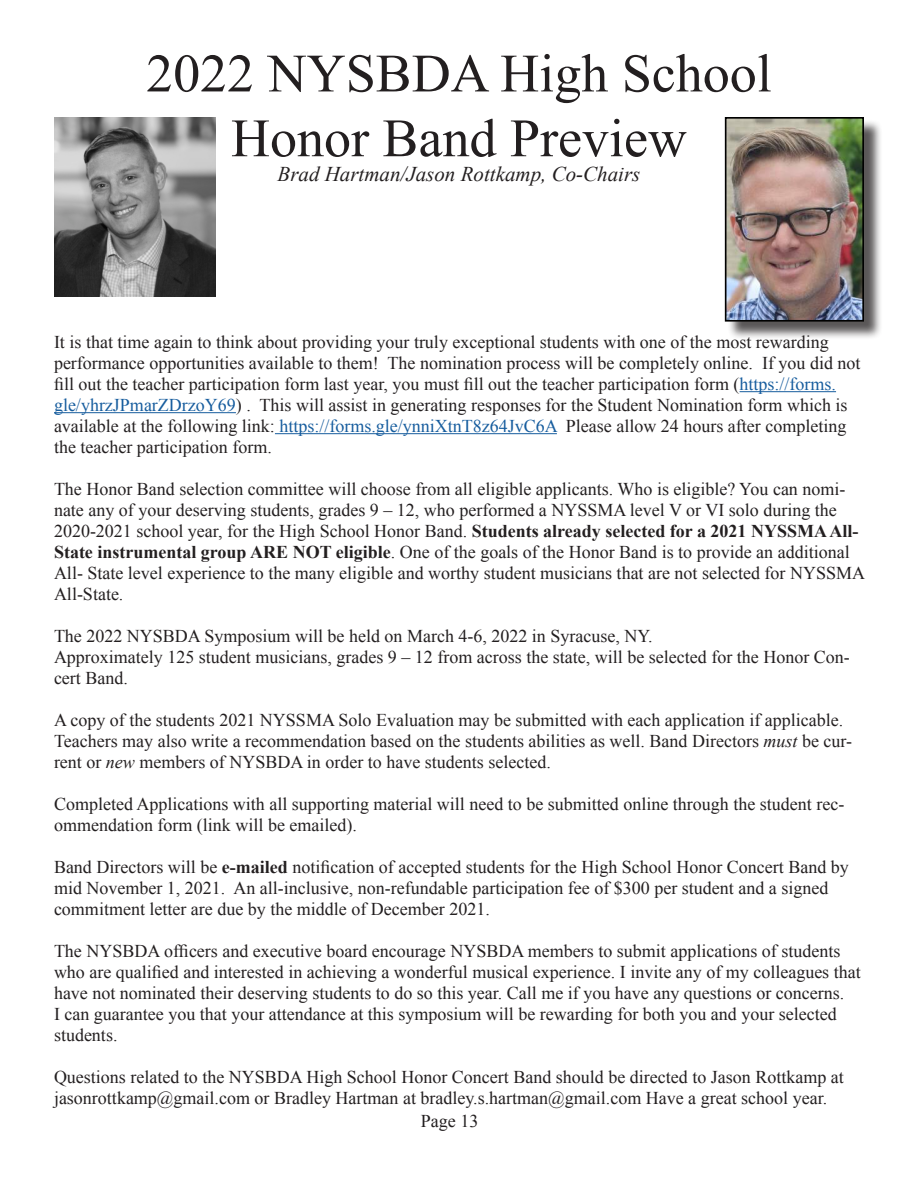
<style>
.page{position:relative;width:918px;height:1188px;background:#fff}
.page>*{position:absolute;margin:0;border:0;box-sizing:border-box;transform-origin:0 0}
.t1{font:54px/64.8px "Times New Roman";color:#231f20;text-align:center}
.t2{font:italic 21px "Times New Roman";color:#231f20}
.t3{font:18px/21px "Times New Roman";color:#231f20}
.s1{color:#175d9e}
.s2{font-weight:700}
.s3{font-style:italic}
</style>
<div class="page">
<hr style="left:740px;top:391px;width:96px;height:1px;background:#175d9e">
<hr style="left:54px;top:412px;width:182px;height:1px;background:#175d9e">
<hr style="left:275px;top:433px;width:282px;height:1px;background:#175d9e">
<div style="left:727px;top:119px;width:156px;height:221px;background:#231f20;opacity:.75"></div>
<img style="left:728px;top:120px;width:133px;height:199px">
<div style="left:725px;top:117px;width:139px;height:205px;border:2px solid #000"></div>
<img style="left:54px;top:117px;width:162px;height:180px">
<h1 class="t1" style="left:146px;top:40px;width:627px">2022 NYSBDA High School<br>Honor Band Preview</h1>
<p class="t2" style="left:278px;top:160px;width:364px">Brad Hartman/Jason Rottkamp, Co-Chairs</p>
<p class="t3" style="left:54px;top:331px;width:808px">It is that time again to think about providing your truly exceptional students with one of the most rewarding performance opportunities available to them! The nomination process will be completely online. If you did not fill out the teacher participation form last year, you must fill out the teacher participation form (<span class="s1">https://forms. gle/yhrzJPmarZDrzoY69</span>) . This will assist in generating responses for the Student Nomination form which is available at the following link: <span class="s1">https://forms.gle/ynniXtnT8z64JvC6A</span> Please allow 24 hours after completing the teacher participation form.</p>
<p class="t3" style="left:54px;top:478px;width:813px">The Honor Band selection committee will choose from all eligible applicants. Who is eligible? You can nomi&shy;nate any of your deserving students, grades 9 – 12, who performed a NYSSMA level V or VI solo during the 2020-2021 school year, for the High School Honor Band. <span class="s2">Students already selected for a 2021 NYSSMA All-State instrumental group ARE NOT eligible</span>. One of the goals of the Honor Band is to provide an additional All- State level experience to the many eligible and worthy student musicians that are not selected for NYSSMA All-State.</p>
<p class="t3" style="left:54px;top:625px;width:797px">The 2022 NYSBDA Symposium will be held on March 4-6, 2022 in Syracuse, NY.<br>Approximately 125 student musicians, grades 9 – 12 from across the state, will be selected for the Honor Con&shy;cert Band.</p>
<p class="t3" style="left:54px;top:709px;width:800px">A copy of the students 2021 NYSSMA Solo Evaluation may be submitted with each application if applicable.<br>Teachers may also write a recommendation based on the students abilities as well. Band Directors <span class="s3">must</span> be cur&shy;rent or <span class="s3">new</span> members of NYSBDA in order to have students selected.</p>
<p class="t3" style="left:54px;top:793px;width:792px">Completed Applications with all supporting material will need to be submitted online through the student rec&shy;ommendation form (link will be emailed).</p>
<p class="t3" style="left:54px;top:856px;width:796px">Band Directors will be <span class="s2">e-mailed</span> notification of accepted students for the High School Honor Concert Band by mid November 1, 2021. An all-inclusive, non-refundable participation fee of $300 per student and a signed commitment letter are due by the middle of December 2021.</p>
<p class="t3" style="left:54px;top:940px;width:808px">The NYSBDA officers and executive board encourage NYSBDA members to submit applications of students who are qualified and interested in achieving a wonderful musical experience. I invite any of my colleagues that have not nominated their deserving students to do so this year. Call me if you have any questions or concerns.<br>I can guarantee you that your attendance at this symposium will be rewarding for both you and your selected students.</p>
<p class="t3" style="left:54px;top:1066px;width:791px">Questions related to the NYSBDA High School Honor Concert Band should be directed to Jason Rottkamp at jasonrottkamp@gmail.com or Bradley Hartman at bradley.s.hartman@gmail.com Have a great school year.</p>
<p class="t3" style="left:421px;top:1110px;width:59px">Page 13</p>
</div>
